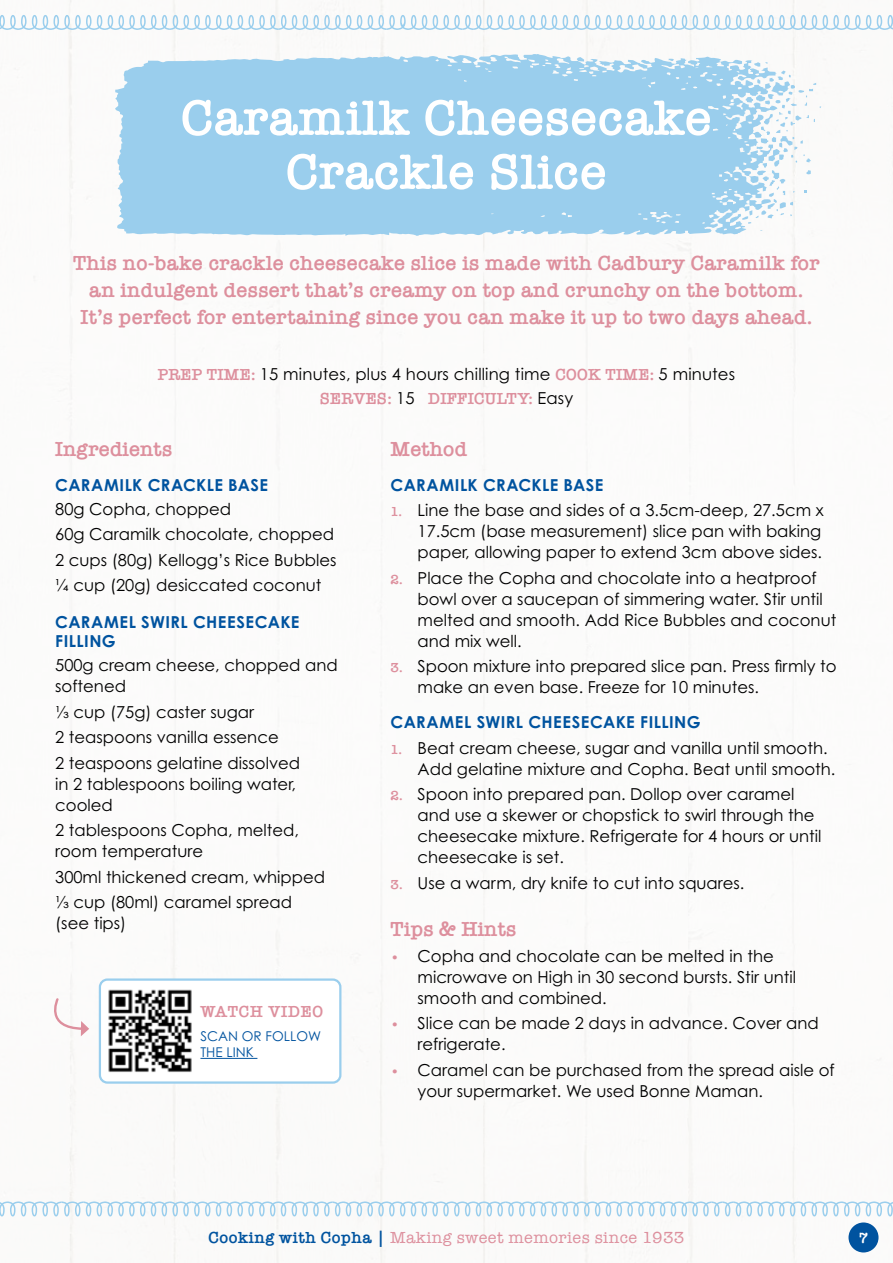
<style>
.page{position:relative;width:893px;height:1263px;background:#fff}
.page>*{position:absolute;margin:0;border:0;box-sizing:border-box;transform-origin:0 0}
.t1{font:600 51px/54px "American Typewriter";letter-spacing:.01em;color:#fff;text-align:center}
.t2{font:600 21px/27px "American Typewriter";letter-spacing:.01em;color:#dd8f9d;text-align:center}
.t3{font:16.5px/21px "Century Gothic Pro";color:#000}
.t4{font:700 16.5px/19.8px "Century Gothic Pro";letter-spacing:.025em;color:#00539f}
.t5{font:16.5px "American Typewriter";letter-spacing:.025em;color:#dd8f9d}
.t6{font:600 16.5px "American Typewriter";letter-spacing:.01em;color:#dd8f9d}
.t7{font:600 16.5px "American Typewriter";letter-spacing:.04em;color:#dd8f9d}
.t8{font:600 15px "American Typewriter";color:#fff}
.t9{font:13.5px/16.5px "Century Gothic Pro";color:#00539f}
.s1{font-family:"American Typewriter";font-weight:600;color:#dd8f9d}
.s2{font-family:"Century Gothic Pro";font-weight:400;color:#000}
.s3{font-family:"American Typewriter";font-weight:600;font-size:13.5px;color:#dd8f9d}
.s4{font-weight:600;color:#00539f}
</style>
<div class="page">
<img style="left:1px;top:0;width:892px;height:1263px">
<svg style="left:0;top:1201px;width:893px;height:15px"></svg>
<svg style="left:0;top:15px;width:893px;height:15px"></svg>
<div style="left:848px;top:1222px;width:30px;height:30px;background:#00539f;border-radius:50%"></div>
<svg style="left:115px;top:54px;width:662px;height:182px;background:#a0d1ed"></svg>
<svg style="left:669px;top:58px;width:5px;height:3px"></svg>
<svg style="left:742px;top:62px;width:79px;height:162px"></svg>
<svg style="left:44px;top:997px;width:45px;height:39px"></svg>
<div style="left:100px;top:979px;width:240px;height:103px;background:#fff;border-radius:8px"></div>
<div style="left:99px;top:978px;width:242px;height:106px;border:2px solid #9aceed;border-radius:8px"></div>
<hr style="left:200px;top:1058px;width:57px;height:1px;background:#00539f">
<img style="left:108px;top:989px;width:84px;height:83px">
<h1 class="t1" style="left:181px;top:90px;width:532px">Caramilk Cheesecake<br>Crackle Slice</h1>
<p class="t2" style="left:73px;top:249px;width:748px">This no-bake crackle cheesecake slice is made with Cadbury Caramilk for an indulgent dessert that’s creamy on top and crunchy on the bottom.<br>It’s perfect for entertaining since you can make it up to two days ahead.</p>
<p class="t3" style="left:158px;top:364px;width:579px"><span class="s1">PREP TIME:</span> 15 minutes, plus 4 hours chilling time <span class="s1">COOK TIME:</span> 5 minutes</p>
<p class="t6" style="left:320px;top:386px;width:255px">SERVES: <span class="s2">15</span> DIFFICULTY: <span class="s2">Easy</span></p>
<p class="t2" style="left:55px;top:435px;width:119px">Ingredients</p>
<p class="t4" style="left:55px;top:475px;width:214px">CARAMILK CRACKLE BASE</p>
<p class="t3" style="left:55px;top:496px;width:283px;line-height:25.5px">80g Copha, chopped<br>60g Caramilk chocolate, chopped<br>2 cups (80g) Kellogg’s Rice Bubbles ¼ cup (20g) desiccated coconut</p>
<p class="t4" style="left:55px;top:611px;width:246px">CARAMEL SWIRL CHEESECAKE<br>FILLING</p>
<p class="t3" style="left:55px;top:655px;width:284px">500g cream cheese, chopped and softened</p>
<p class="t3" style="left:55px;top:699px;width:246px;line-height:25.5px">⅓ cup (75g) caster sugar<br>2 teaspoons vanilla essence<br>2 teaspoons gelatine dissolved</p>
<p class="t3" style="left:55px;top:773px;width:242px">in 2 tablespoons boiling water, cooled</p>
<p class="t3" style="left:55px;top:820px;width:245px">2 tablespoons Copha, melted, room temperature</p>
<p class="t3" style="left:55px;top:864px;width:271px;line-height:25.5px">300ml thickened cream, whipped ⅓ cup (80ml) caramel spread</p>
<p class="t3" style="left:55px;top:913px;width:73px">(see tips)</p>
<p class="t7" style="left:200px;top:998px;width:124px">WATCH VIDEO</p>
<p class="t9" style="left:200px;top:1027px;width:122px">SCAN OR FOLLOW<br>THE LINK</p>
<p class="t2" style="left:391px;top:435px;width:78px">Method</p>
<p class="t4" style="left:391px;top:475px;width:214px">CARAMILK CRACKLE BASE</p>
<p class="t3" style="left:418px;top:500px;width:408px;text-indent:-27px"><span class="s3">1.</span> Line the base and sides of a 3.5cm-deep, 27.5cm x<br>17.5cm (base measurement) slice pan with baking paper, allowing paper to extend 3cm above sides.</p>
<p class="t3" style="left:418px;top:567px;width:420px;text-indent:-27px"><span class="s3">2.</span> Place the Copha and chocolate into a heatproof bowl over a saucepan of simmering water. Stir until melted and smooth. Add Rice Bubbles and coconut and mix well.</p>
<p class="t3" style="left:418px;top:656px;width:420px;text-indent:-27px"><span class="s3">3.</span> Spoon mixture into prepared slice pan. Press firmly to make an even base. Freeze for 10 minutes.</p>
<p class="t4" style="left:391px;top:712px;width:312px">CARAMEL SWIRL CHEESECAKE FILLING</p>
<p class="t3" style="left:418px;top:737px;width:419px;text-indent:-27px"><span class="s3">1.</span> Beat cream cheese, sugar and vanilla until smooth.<br>Add gelatine mixture and Copha. Beat until smooth.</p>
<p class="t3" style="left:418px;top:783px;width:405px;text-indent:-27px"><span class="s3">2.</span> Spoon into prepared pan. Dollop over caramel and use a skewer or chopstick to swirl through the cheesecake mixture. Refrigerate for 4 hours or until cheesecake is set.</p>
<p class="t3" style="left:391px;top:872px;width:355px"><span class="s3">3.</span> Use a warm, dry knife to cut into squares.</p>
<p class="t2" style="left:391px;top:915px;width:127px">Tips &amp; Hints</p>
<p class="t3" style="left:418px;top:945px;width:380px;text-indent:-27px"><span class="s3">•</span> Copha and chocolate can be melted in the microwave on High in 30 second bursts. Stir until smooth and combined.</p>
<p class="t3" style="left:418px;top:1013px;width:403px;text-indent:-27px"><span class="s3">•</span> Slice can be made 2 days in advance. Cover and refrigerate.</p>
<p class="t3" style="left:418px;top:1059px;width:419px;text-indent:-27px"><span class="s3">•</span> Caramel can be purchased from the spread aisle of your supermarket. We used Bonne Maman.</p>
<p class="t5" style="left:208px;top:1225px;width:477px"><span class="s4">Cooking with Copha |</span> Making sweet memories since 1933</p>
<p class="t8" style="left:859px;top:1226px;width:11px">7</p>
</div>
